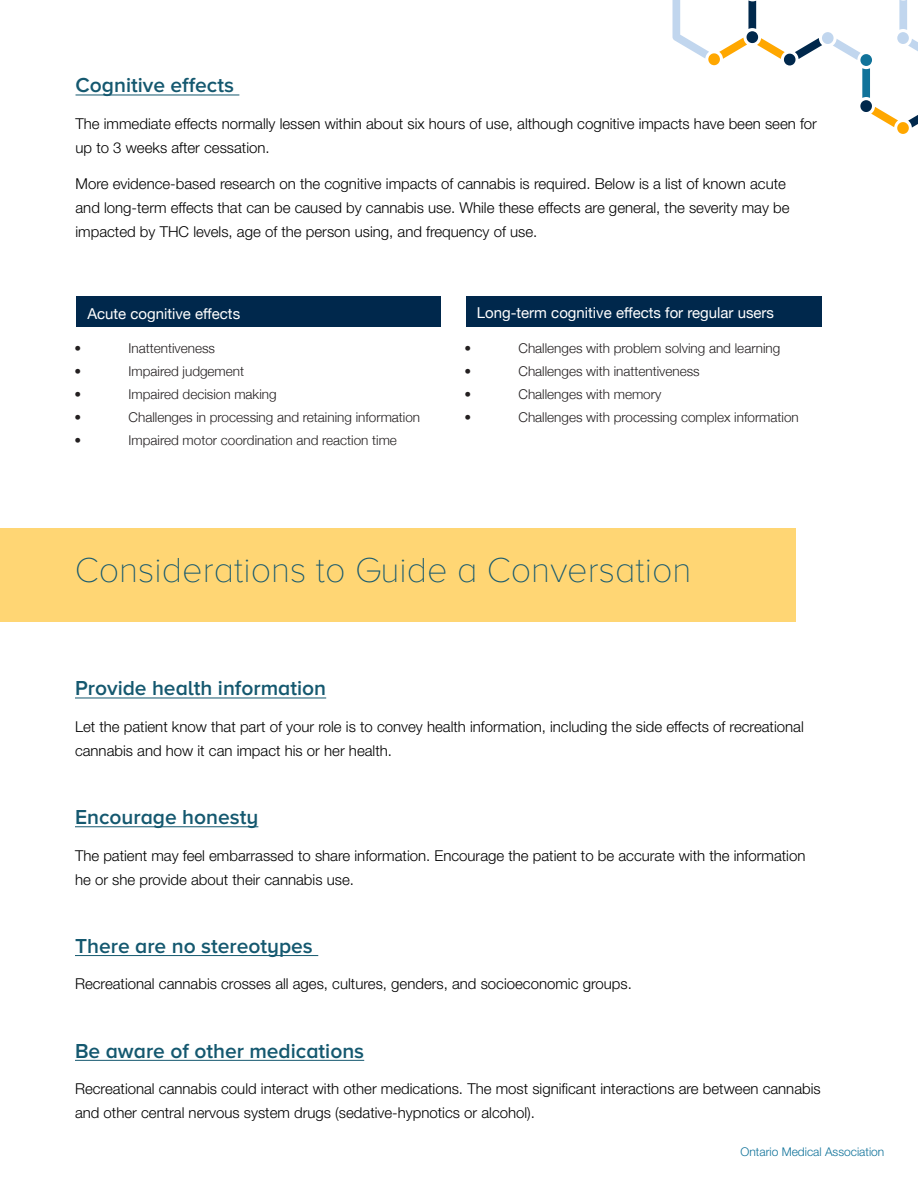
<style>
.page{position:relative;width:918px;height:1188px;background:#fff}
.page>*{position:absolute;margin:0;border:0;box-sizing:border-box;transform-origin:0 0}
.t1{font:100 36px "Proxima Nova A";color:#14586f}
.t2{font:600 21px "Proxima Nova A";color:#14586f}
.t3{font:300 15px/24px "Helvetica Neue LT Std";color:#000}
.t4{font:15px "Helvetica Neue";color:#fff}
.t5{font:300 13.5px "Helvetica Neue";color:#231f20}
.t6{font:300 12px "Helvetica Neue LT Std";color:#11739a}
</style>
<div class="page">
<hr style="left:75px;top:698px;width:251px;height:1px;background:#14586f">
<hr style="left:75px;top:827px;width:183px;height:1px;background:#14586f">
<hr style="left:75px;top:955px;width:243px;height:1px;background:#14586f">
<hr style="left:75px;top:1060px;width:289px;height:1px;background:#14586f">
<div style="left:76px;top:296px;width:365px;height:31px;background:#00284c"></div>
<div style="left:466px;top:296px;width:355px;height:30px;background:#00284c"></div>
<hr style="left:76px;top:95px;width:163px;height:1px;background:#14586f">
<div style="left:0;top:529px;width:796px;height:93px;background:#ffd674"></div>
<svg style="left:673px;top:0;width:245px;height:134px"></svg>
<p class="t2" style="left:76px;top:73px;width:160px">Cognitive effects</p>
<p class="t3" style="left:76px;top:111px;width:743px">The immediate effects normally lessen within about six hours of use, although cognitive impacts have been seen for up to 3 weeks after cessation.</p>
<p class="t3" style="left:76px;top:172px;width:716px">More evidence-based research on the cognitive impacts of cannabis is required. Below is a list of known acute and long-term effects that can be caused by cannabis use. While these effects are general, the severity may be impacted by THC levels, age of the person using, and frequency of use.</p>
<p class="t4" style="left:87px;top:302px;width:154px">Acute cognitive effects</p>
<p class="t4" style="left:477px;top:302px;width:299px">Long-term cognitive effects for regular users</p>
<p class="t5" style="left:75px;top:337px;width:8px">•</p>
<p class="t5" style="left:129px;top:337px;width:88px">Inattentiveness</p>
<p class="t5" style="left:75px;top:360px;width:8px">•</p>
<p class="t5" style="left:129px;top:360px;width:117px">Impaired judgement</p>
<p class="t5" style="left:75px;top:383px;width:8px">•</p>
<p class="t5" style="left:129px;top:383px;width:150px">Impaired decision making</p>
<p class="t5" style="left:75px;top:406px;width:8px">•</p>
<p class="t5" style="left:129px;top:406px;width:293px">Challenges in processing and retaining information</p>
<p class="t5" style="left:75px;top:429px;width:8px">•</p>
<p class="t5" style="left:129px;top:429px;width:270px">Impaired motor coordination and reaction time</p>
<p class="t5" style="left:465px;top:337px;width:8px">•</p>
<p class="t5" style="left:519px;top:337px;width:263px">Challenges with problem solving and learning</p>
<p class="t5" style="left:465px;top:360px;width:8px">•</p>
<p class="t5" style="left:519px;top:360px;width:183px">Challenges with inattentiveness</p>
<p class="t5" style="left:465px;top:383px;width:8px">•</p>
<p class="t5" style="left:519px;top:383px;width:144px">Challenges with memory</p>
<p class="t5" style="left:465px;top:406px;width:8px">•</p>
<p class="t5" style="left:519px;top:406px;width:282px">Challenges with processing complex information</p>
<p class="t1" style="left:75px;top:551px;width:618px">Considerations to Guide a Conversation</p>
<p class="t2" style="left:75px;top:676px;width:253px">Provide health information</p>
<p class="t3" style="left:75px;top:714px;width:730px">Let the patient know that part of your role is to convey health information, including the side effects of recreational cannabis and how it can impact his or her health.</p>
<p class="t2" style="left:75px;top:805px;width:185px">Encourage honesty</p>
<p class="t3" style="left:75px;top:843px;width:732px">The patient may feel embarrassed to share information. Encourage the patient to be accurate with the information he or she provide about their cannabis use.</p>
<p class="t2" style="left:75px;top:934px;width:239px">There are no stereotypes</p>
<p class="t3" style="left:75px;top:972px;width:558px">Recreational cannabis crosses all ages, cultures, genders, and socioeconomic groups.</p>
<p class="t2" style="left:75px;top:1039px;width:291px">Be aware of other medications</p>
<p class="t3" style="left:75px;top:1076px;width:747px">Recreational cannabis could interact with other medications. The most significant interactions are between cannabis and other central nervous system drugs (sedative-hypnotics or alcohol).</p>
<p class="t6" style="left:741px;top:1144px;width:145px">Ontario Medical Association</p>
</div>
